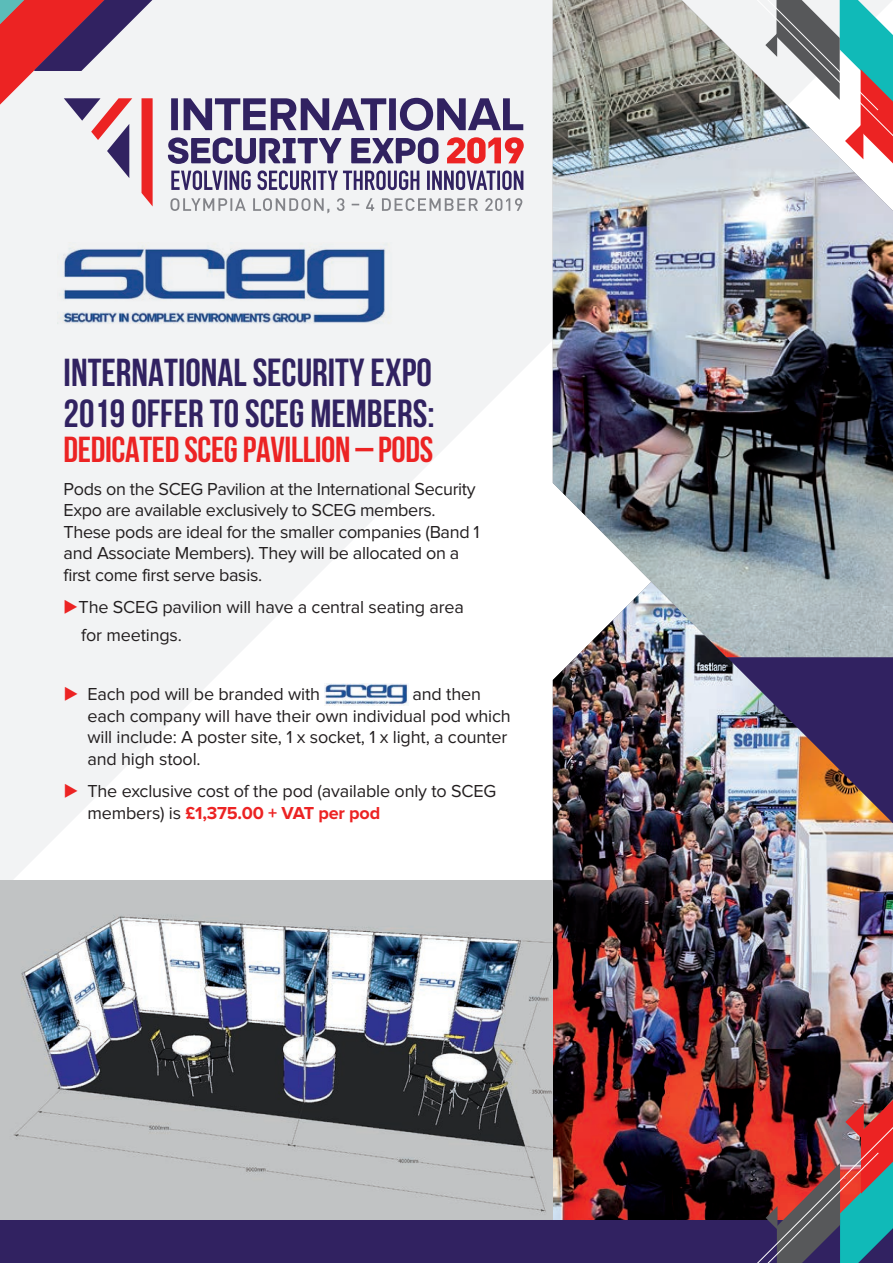
<style>
.page{position:relative;width:893px;height:1263px;background:#fff}
.page>*{position:absolute;margin:0;border:0;box-sizing:border-box;transform-origin:0 0}
.t1{font:700 39px/41px "Bebas Neue";color:#312261}
.t2{font:700 36px "Bebas Neue";letter-spacing:-.01em;color:#ec2323}
.t3{font:18px/21.6px "Proxima Nova";letter-spacing:-.01em;color:#231f20}
.s1{font-family:"European Pi Three";color:#ec2323}
.s2{font-weight:700;color:#ec2323}
</style>
<div class="page">
<svg style="left:0;top:0;width:553px;height:880px;fill:#f2f3f4"></svg>
<img style="left:553px;top:657px;width:340px;height:563px">
<img style="left:672px;top:657px;width:221px;height:166px">
<img style="left:553px;top:0;width:340px;height:657px">
<img style="left:0;top:880px;width:553px;height:340px">
<div style="left:0;top:1220px;width:893px;height:43px;background:#312261"></div>
<img style="left:58px;top:242px;width:335px;height:88px">
<img style="left:324px;top:683px;width:84px;height:22px">
<svg style="left:170px;top:198px;width:352px;height:16px"></svg>
<svg style="left:168px;top:137px;width:173px;height:27px"></svg>
<svg style="left:351px;top:137px;width:87px;height:27px"></svg>
<svg style="left:0;top:0;width:153px;height:206px"></svg>
<svg style="left:447px;top:137px;width:77px;height:27px"></svg>
<svg style="left:171px;top:98px;width:352px;height:33px"></svg>
<svg style="left:171px;top:170px;width:352px;height:20px"></svg>
<img style="left:708px;top:1100px;width:185px;height:163px">
<svg style="left:708px;top:0;width:185px;height:163px"></svg>
<h1 class="t1" style="left:64px;top:352px;width:373px">INTERNATIONAL SECURITY EXPO<br>2019 OFFER TO SCEG MEMBERS:</h1>
<h2 class="t2" style="left:64px;top:430px;width:371px">DEDICATED SCEG PAVILLION – PODS</h2>
<p class="t3" style="left:64px;top:479px;width:418px">Pods on the SCEG Pavilion at the International Security Expo are available exclusively to SCEG members.<br>These pods are ideal for the smaller companies (Band 1 and Associate Members). They will be allocated on a first come first serve basis.</p>
<p class="t3" style="left:64px;top:597px;width:402px"><span class="s1">E</span>The SCEG pavilion will have a central seating area</p>
<p class="t3" style="left:81px;top:625px;width:102px">for meetings.</p>
<p class="t3" style="left:64px;top:684px;width:258px"><span class="s1">E</span> Each pod will be branded with</p>
<p class="t3" style="left:87px;top:684px;width:425px;text-indent:325px">and then each company will have their own individual pod which will include: A poster site, 1 x socket, 1 x light, a counter and high stool.</p>
<p class="t3" style="left:87px;top:781px;width:410px;text-indent:-24px"><span class="s1">E</span> The exclusive cost of the pod (available only to SCEG members) is <span class="s2">£1,375.00 + VAT per pod</span></p>
</div>
